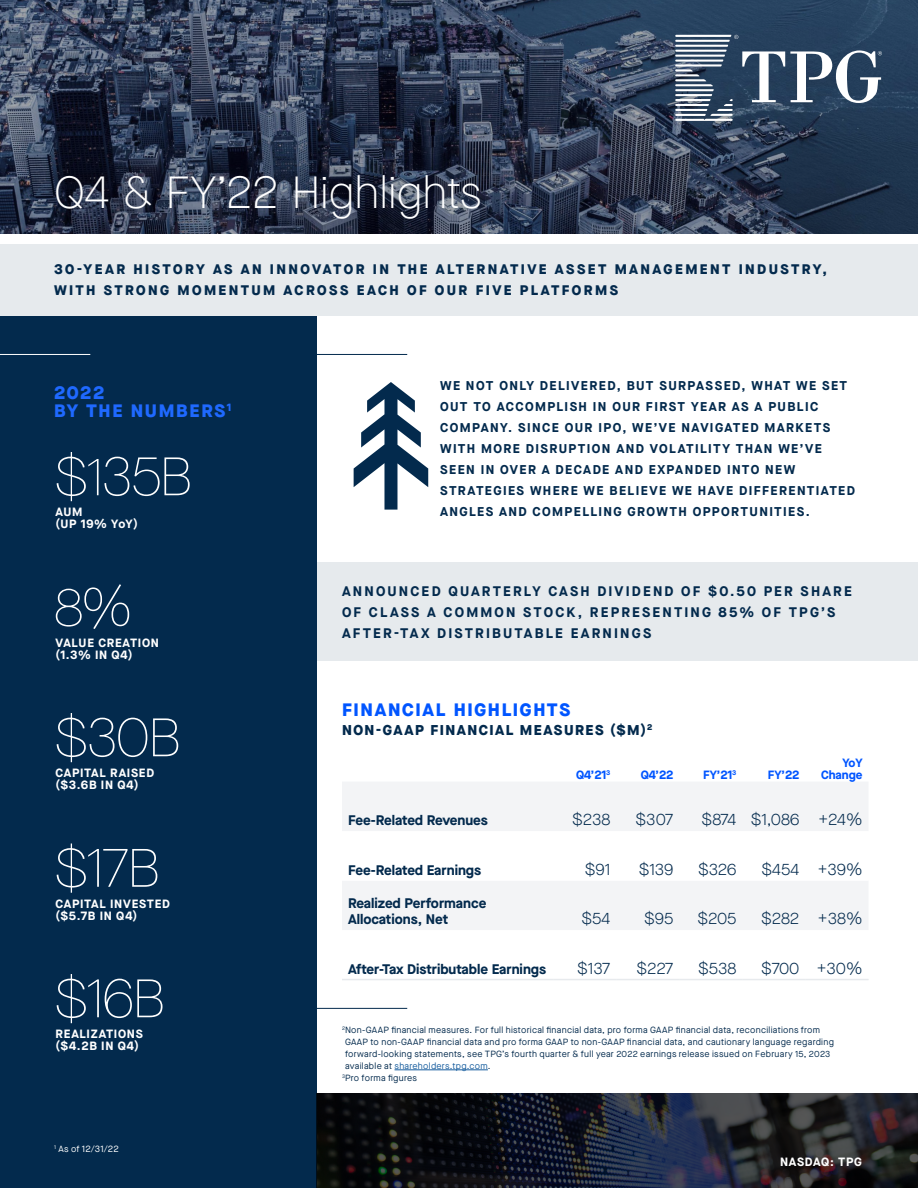
<style>
.page{position:relative;width:918px;height:1188px;background:#fff}
.page>*{position:absolute;margin:0;border:0;box-sizing:border-box;transform-origin:0 0}
.Large{font:100 54px "Maison Neue";letter-spacing:-.05em;color:#fff}
.t1{font:100 45px "Maison Neue";letter-spacing:-.005em;color:#fff}
.Box_Head{font:800 18px "Maison Neue";letter-spacing:.095em;color:#05f}
.Box_Head-2{font:800 18px "Maison Neue";letter-spacing:.09em;color:#1f69ff}
.t2{font:300 16.5px "Maison Neue";letter-spacing:-.015em;color:#032a4d}
.Box_Head-3{font:800 14.25px "Maison Neue";letter-spacing:.1em;color:#032a4d}
.Tagline{font:700 13.8px/21px "Maison Neue";letter-spacing:.155em;color:#032a4d}
.Tagline-2{font:800 13.8px/21px "Maison Neue";letter-spacing:.17em;color:#032a4d}
.Tagline-3{font:700 13.8px/16.5px "Maison Neue";color:#032a4d}
.Tagline-4{font:700 13.8px "Maison Neue";letter-spacing:-.01em;color:#032a4d}
.Tagline-5{font:700 12.75px/21px "Maison Neue";letter-spacing:.11em;color:#032a4d}
.Large___desc{font:700 12px/12px "Maison Neue";letter-spacing:.06em;color:#fff}
.t3{font:700 12px/12px "Maison Neue";color:#05f;text-align:right}
.Body_Text{font:9px/12px "Maison Neue";letter-spacing:.03em;color:#032a4d}
.Body_Text-2{font:9px "Maison Neue";letter-spacing:.015em;color:#fff}
.s1{color:#175d9e}
</style>
<div class="page">
<div style="left:284px;top:562px;width:634px;height:100px;background:#e6eaed"></div>
<hr style="left:227px;top:1008px;width:180px;height:1px;background:#032a4d">
<hr style="left:227px;top:354px;width:180px;height:1px;background:#032a4d">
<svg style="left:0;top:0;width:918px;height:234px;background:#2f3b52"></svg>
<div style="left:0;top:252px;width:317px;height:936px;background:#032a4d"></div>
<div style="left:0;top:244px;width:918px;height:72px;background:#e6eaed"></div>
<svg style="left:317px;top:1094px;width:601px;height:94px;background:#1c1e28"></svg>
<hr style="left:0;top:354px;width:90px;height:1px;background:#fff">
<svg style="left:675px;top:35px;width:207px;height:86px"></svg>
<div style="left:342px;top:782px;width:526px;height:148px;background:#f3f4f6"></div>
<svg style="left:342px;top:831px;width:526px;height:50px"></svg>
<hr style="left:342px;top:979px;width:212px;height:1px;background:#e6eaed">
<hr style="left:342px;top:980px;width:212px;height:1px;background:#e6eaed">
<hr style="left:554px;top:979px;width:62px;height:1px;background:#e6eaed">
<hr style="left:554px;top:980px;width:62px;height:1px;background:#e6eaed">
<hr style="left:616px;top:979px;width:64px;height:1px;background:#e6eaed">
<hr style="left:616px;top:980px;width:64px;height:1px;background:#e6eaed">
<hr style="left:680px;top:979px;width:62px;height:1px;background:#e6eaed">
<hr style="left:680px;top:980px;width:62px;height:1px;background:#e6eaed">
<hr style="left:742px;top:979px;width:64px;height:1px;background:#e6eaed">
<hr style="left:742px;top:980px;width:64px;height:1px;background:#e6eaed">
<hr style="left:806px;top:979px;width:62px;height:1px;background:#e6eaed">
<hr style="left:806px;top:980px;width:62px;height:1px;background:#e6eaed">
<svg style="left:354px;top:382px;width:74px;height:128px"></svg>
<hr style="left:395px;top:1070px;width:93px;height:1px;background:#175d9e">
<p class="t1" style="left:54px;top:163px;width:430px">Q4 &amp; FY’22 Highlights</p>
<p class="Tagline-2" style="left:54px;top:258px;width:775px">30-YEAR HISTORY AS AN INNOVATOR IN THE ALTERNATIVE ASSET MANAGEMENT INDUSTRY,<br>WITH STRONG MOMENTUM ACROSS EACH OF OUR FIVE PLATFORMS</p>
<p class="Box_Head-2" style="left:54px;top:379px;width:52px">2022</p>
<p class="Box_Head-2" style="left:54px;top:397px;width:179px">BY THE NUMBERS<sup>1</sup></p>
<p class="Large" style="left:54px;top:443px;width:141px">$135B</p>
<p class="Large___desc" style="left:56px;top:506px;width:84px">AUM<br>(UP 19% YoY)</p>
<p class="Large" style="left:54px;top:573px;width:81px">8%</p>
<p class="Large___desc" style="left:56px;top:636px;width:105px">VALUE CREATION (1.3% IN Q4)</p>
<p class="Large" style="left:54px;top:704px;width:129px">$30B</p>
<p class="Large___desc" style="left:56px;top:767px;width:100px">CAPITAL RAISED ($3.6B IN Q4)</p>
<p class="Large" style="left:54px;top:834px;width:108px">$17B</p>
<p class="Large___desc" style="left:56px;top:897px;width:116px">CAPITAL INVESTED ($5.7B IN Q4)</p>
<p class="Large" style="left:54px;top:965px;width:113px">$16B</p>
<p class="Large___desc" style="left:56px;top:1028px;width:89px">REALIZATIONS ($4.2B IN Q4)</p>
<p class="Body_Text-2" style="left:54px;top:1142px;width:66px"><sup>1</sup> As of 12/31/22</p>
<p class="Tagline-5" style="left:440px;top:375px;width:417px">WE NOT ONLY DELIVERED, BUT SURPASSED, WHAT WE SET OUT TO ACCOMPLISH IN OUR FIRST YEAR AS A PUBLIC COMPANY. SINCE OUR IPO, WE’VE NAVIGATED MARKETS WITH MORE DISRUPTION AND VOLATILITY THAN WE’VE SEEN IN OVER A DECADE AND EXPANDED INTO NEW STRATEGIES WHERE WE BELIEVE WE HAVE DIFFERENTIATED ANGLES AND COMPELLING GROWTH OPPORTUNITIES.</p>
<p class="Tagline" style="left:342px;top:580px;width:511px">ANNOUNCED QUARTERLY CASH DIVIDEND OF $0.50 PER SHARE<br>OF CLASS A COMMON STOCK, REPRESENTING 85% OF TPG’S<br>AFTER-TAX DISTRIBUTABLE EARNINGS</p>
<p class="Box_Head" style="left:342px;top:696px;width:230px">FINANCIAL HIGHLIGHTS</p>
<p class="Box_Head-3" style="left:342px;top:719px;width:312px">NON-GAAP FINANCIAL MEASURES ($M)<sup>2</sup></p>
<p class="t3" style="left:576px;top:768px;width:36px">Q4’21<sup>3</sup></p>
<p class="t3" style="left:641px;top:768px;width:34px">Q4’22</p>
<p class="t3" style="left:703px;top:768px;width:35px">FY’21<sup>3</sup></p>
<p class="t3" style="left:768px;top:768px;width:33px">FY’22</p>
<p class="t3" style="left:821px;top:756px;width:43px">YoY<br>Change</p>
<p class="Tagline-4" style="left:348px;top:810px;width:141px">Fee-Related Revenues</p>
<p class="t2" style="left:572px;top:809px;width:40px">$238</p>
<p class="t2" style="left:636px;top:809px;width:39px">$307</p>
<p class="t2" style="left:702px;top:809px;width:36px">$874</p>
<p class="t2" style="left:751px;top:809px;width:50px">$1,086</p>
<p class="t2" style="left:818px;top:809px;width:46px">+24%</p>
<p class="Tagline-3" style="left:348px;top:861px;width:135px">Fee-Related Earnings</p>
<p class="t2" style="left:585px;top:858px;width:27px">$91</p>
<p class="t2" style="left:639px;top:858px;width:36px">$139</p>
<p class="t2" style="left:698px;top:858px;width:40px">$326</p>
<p class="t2" style="left:762px;top:858px;width:39px">$454</p>
<p class="t2" style="left:818px;top:858px;width:46px">+39%</p>
<p class="Tagline-3" style="left:348px;top:894px;width:140px">Realized Performance<br>Allocations, Net</p>
<p class="t2" style="left:582px;top:908px;width:30px">$54</p>
<p class="t2" style="left:644px;top:908px;width:31px">$95</p>
<p class="t2" style="left:697px;top:908px;width:41px">$205</p>
<p class="t2" style="left:761px;top:908px;width:40px">$282</p>
<p class="t2" style="left:818px;top:908px;width:46px">+38%</p>
<p class="Tagline-3" style="left:348px;top:960px;width:200px">After-Tax Distributable Earnings</p>
<p class="t2" style="left:577px;top:957px;width:35px">$137</p>
<p class="t2" style="left:637px;top:957px;width:38px">$227</p>
<p class="t2" style="left:698px;top:957px;width:40px">$538</p>
<p class="t2" style="left:761px;top:957px;width:40px">$700</p>
<p class="t2" style="left:817px;top:957px;width:47px">+30%</p>
<p class="Body_Text" style="left:345px;top:1024px;width:490px;text-indent:-3px"><sup>2</sup>Non-GAAP financial measures. For full historical financial data, pro forma GAAP financial data, reconciliations from GAAP to non-GAAP financial data and pro forma GAAP to non-GAAP financial data, and cautionary language regarding forward-looking statements, see TPG’s fourth quarter &amp; full year 2022 earnings release issued on February 15, 2023 available at <span class="s1">shareholders.tpg.com</span>.</p>
<p class="Body_Text" style="left:342px;top:1072px;width:76px"><sup>3</sup>Pro forma figures</p>
<p class="Large___desc" style="left:780px;top:1156px;width:83px">NASDAQ: TPG</p>
</div>
